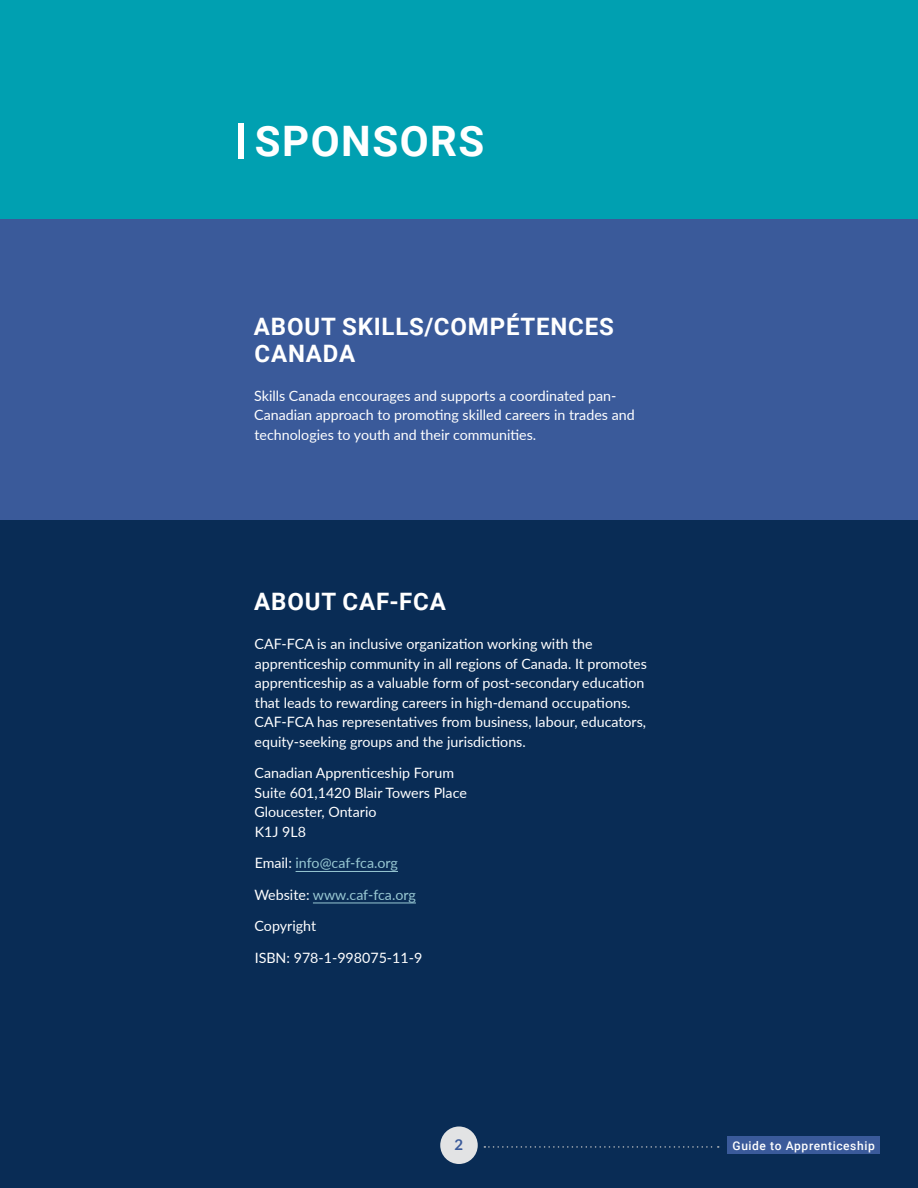
<style>
.page{position:relative;width:918px;height:1188px;background:#3a5a9a}
.page>*{position:absolute;margin:0;border:0;box-sizing:border-box;transform-origin:0 0}
.t1{font:700 42px "Roboto";letter-spacing:.035em;color:#fff}
.H2{font:700 24px/27px "Roboto";letter-spacing:.035em;color:#fff}
.t2{font:700 15px "Lato";color:#3a5a9a}
.t3{font:14.25px/19.5px "Lato";color:#fff}
.t4{font:14.25px "Lato";color:#97c7d2}
.t5{font:500 12px "Roboto";letter-spacing:.05em;color:#fff}
.s1{color:#fff}
</style>
<div class="page">
<div style="left:0;top:0;width:918px;height:219px;background:#00a0b1"></div>
<div style="left:0;top:520px;width:918px;height:668px;background:#092c55"></div>
<hr style="left:296px;top:871px;width:102px;height:1px;background:#97c7d2">
<hr style="left:313px;top:903px;width:103px;height:1px;background:#97c7d2">
<div style="left:238px;top:123px;width:6px;height:36px;background:#fff"></div>
<svg style="left:484px;top:1146px;width:235px;height:2px"></svg>
<div style="left:727px;top:1136px;width:153px;height:18px;background:#3a5a9a"></div>
<div style="left:440px;top:1126px;width:38px;height:38px;background:#e2e3e4;border-radius:50%"></div>
<h1 class="t1" style="left:255px;top:112px;width:231px">SPONSORS</h1>
<h1 class="H2" style="left:254px;top:312px;width:361px">ABOUT SKILLS/COMPÉTENCES<br>CANADA</h1>
<p class="t3" style="left:254px;top:385px;width:382px">Skills Canada encourages and supports a coordinated pan-<br>Canadian approach to promoting skilled careers in trades and technologies to youth and their communities.</p>
<h1 class="H2" style="left:254px;top:587px;width:193px">ABOUT CAF-FCA</h1>
<p class="t3" style="left:255px;top:634px;width:394px">CAF-FCA is an inclusive organization working with the apprenticeship community in all regions of Canada. It promotes apprenticeship as a valuable form of post-secondary education that leads to rewarding careers in high-demand occupations.<br>CAF-FCA has representatives from business, labour, educators, equity-seeking groups and the jurisdictions.</p>
<p class="t3" style="left:254px;top:763px;width:214px">Canadian Apprenticeship Forum<br>Suite 601,1420 Blair Towers Place<br>Gloucester, Ontario<br>K1J 9L8</p>
<p class="t4" style="left:255px;top:853px;width:145px"><span class="s1">Email:</span> info@caf-fca.org</p>
<p class="t4" style="left:254px;top:884px;width:163px"><span class="s1">Website:</span> www.caf-fca.org</p>
<p class="t3" style="left:255px;top:916px;width:63px">Copyright</p>
<p class="t3" style="left:255px;top:947px;width:169px">ISBN: 978-1-998075-11-9</p>
<p class="t2" style="left:455px;top:1133px;width:10px">2</p>
<p class="t5" style="left:733px;top:1137px;width:144px">Guide to Apprenticeship</p>
</div>
